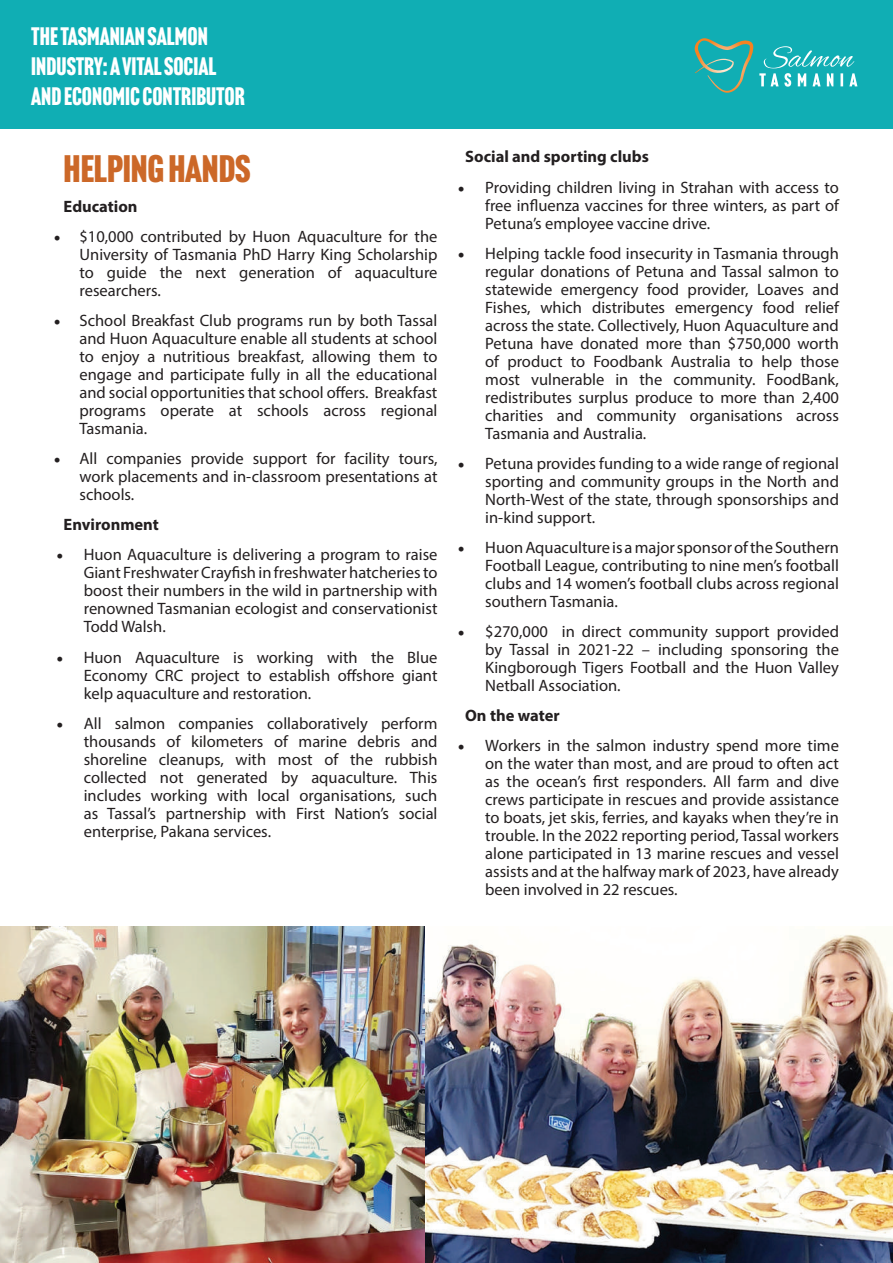
<style>
.page{position:relative;width:893px;height:1263px;background:#fff}
.page>*{position:absolute;margin:0;border:0;box-sizing:border-box;transform-origin:0 0}
.t1{font:37.5px "Headline Gothic ATF";letter-spacing:-.005em;color:#cc6828;scale:1.1 1}
.t2{font:24.75px/29.7px "Headline Gothic ATF";color:#fff}
.t3{font:16.5px/18px "Myriad Pro";color:#231f20;text-align:justify}
.t4{font:700 16.5px "Myriad Pro";color:#231f20}
</style>
<div class="page">
<div style="left:0;top:0;width:893px;height:128px;background:#10aeb4"></div>
<svg style="left:759px;top:46px;width:98px;height:41px"></svg>
<svg style="left:695px;top:38px;width:58px;height:55px"></svg>
<img style="left:0;top:926px;width:893px;height:337px">
<h2 class="t2" style="left:31px;top:22px;width:215px">THE TASMANIAN SALMON<br>INDUSTRY: A VITAL SOCIAL<br>AND ECONOMIC CONTRIBUTOR</h2>
<h1 class="t1" style="left:64px;top:147px;width:172px">HELPING HANDS</h1>
<p class="t4" style="left:64px;top:196px;width:76px">Education</p>
<p class="t3" style="left:80px;top:227px;width:359px;text-indent:-26px">• $10,000 contributed by Huon Aquaculture for the University of Tasmania PhD Harry King Scholarship to guide the next generation of aquaculture researchers.</p>
<p class="t3" style="left:80px;top:311px;width:359px;text-indent:-26px">• School Breakfast Club programs run by both Tassal and Huon Aquaculture enable all students at school to enjoy a nutritious breakfast, allowing them to engage and participate fully in all the educational and social opportunities that school offers. Breakfast programs operate at schools across regional Tasmania.</p>
<p class="t3" style="left:80px;top:449px;width:359px;text-indent:-26px">• All companies provide support for facility tours, work placements and in-classroom presentations at schools.</p>
<p class="t4" style="left:64px;top:514px;width:97px">Environment</p>
<p class="t3" style="left:84px;top:546px;width:355px;text-indent:-27px">• Huon Aquaculture is delivering a program to raise Giant Freshwater Crayfish in freshwater hatcheries to boost their numbers in the wild in partnership with renowned Tasmanian ecologist and conservationist Todd Walsh.</p>
<p class="t3" style="left:84px;top:648px;width:355px;text-indent:-27px">• Huon Aquaculture is working with the Blue Economy CRC project to establish offshore giant kelp aquaculture and restoration.</p>
<p class="t3" style="left:84px;top:714px;width:355px;text-indent:-27px">• All salmon companies collaboratively perform thousands of kilometers of marine debris and shoreline cleanups, with most of the rubbish collected not generated by aquaculture. This includes working with local organisations, such as Tassal’s partnership with First Nation’s social enterprise, Pakana services.</p>
<p class="t4" style="left:465px;top:146px;width:185px">Social and sporting clubs</p>
<p class="t3" style="left:485px;top:178px;width:355px;text-indent:-27px">• Providing children living in Strahan with access to free influenza vaccines for three winters, as part of Petuna’s employee vaccine drive.</p>
<p class="t3" style="left:485px;top:244px;width:355px;text-indent:-27px">• Helping tackle food insecurity in Tasmania through regular donations of Petuna and Tassal salmon to statewide emergency food provider, Loaves and Fishes, which distributes emergency food relief across the state. Collectively, Huon Aquaculture and Petuna have donated more than $750,000 worth of product to Foodbank Australia to help those most vulnerable in the community. FoodBank, redistributes surplus produce to more than 2,400 charities and community organisations across Tasmania and Australia.</p>
<p class="t3" style="left:485px;top:454px;width:355px;text-indent:-27px">• Petuna provides funding to a wide range of regional sporting and community groups in the North and North-West of the state, through sponsorships and in-kind support.</p>
<p class="t3" style="left:485px;top:538px;width:355px;text-indent:-27px">• Huon Aquaculture is a major sponsor of the Southern Football League, contributing to nine men’s football clubs and 14 women’s football clubs across regional southern Tasmania.</p>
<p class="t3" style="left:485px;top:622px;width:355px;text-indent:-27px">• $270,000 in direct community support provided by Tassal in 2021-22 – including sponsoring the Kingborough Tigers Football and the Huon Valley Netball Association.</p>
<p class="t4" style="left:465px;top:705px;width:96px">On the water</p>
<p class="t3" style="left:485px;top:736px;width:355px;text-indent:-27px">• Workers in the salmon industry spend more time on the water than most, and are proud to often act as the ocean’s first responders. All farm and dive crews participate in rescues and provide assistance to boats, jet skis, ferries, and kayaks when they’re in trouble. In the 2022 reporting period, Tassal workers alone participated in 13 marine rescues and vessel assists and at the halfway mark of 2023, have already been involved in 22 rescues.</p>
</div>
